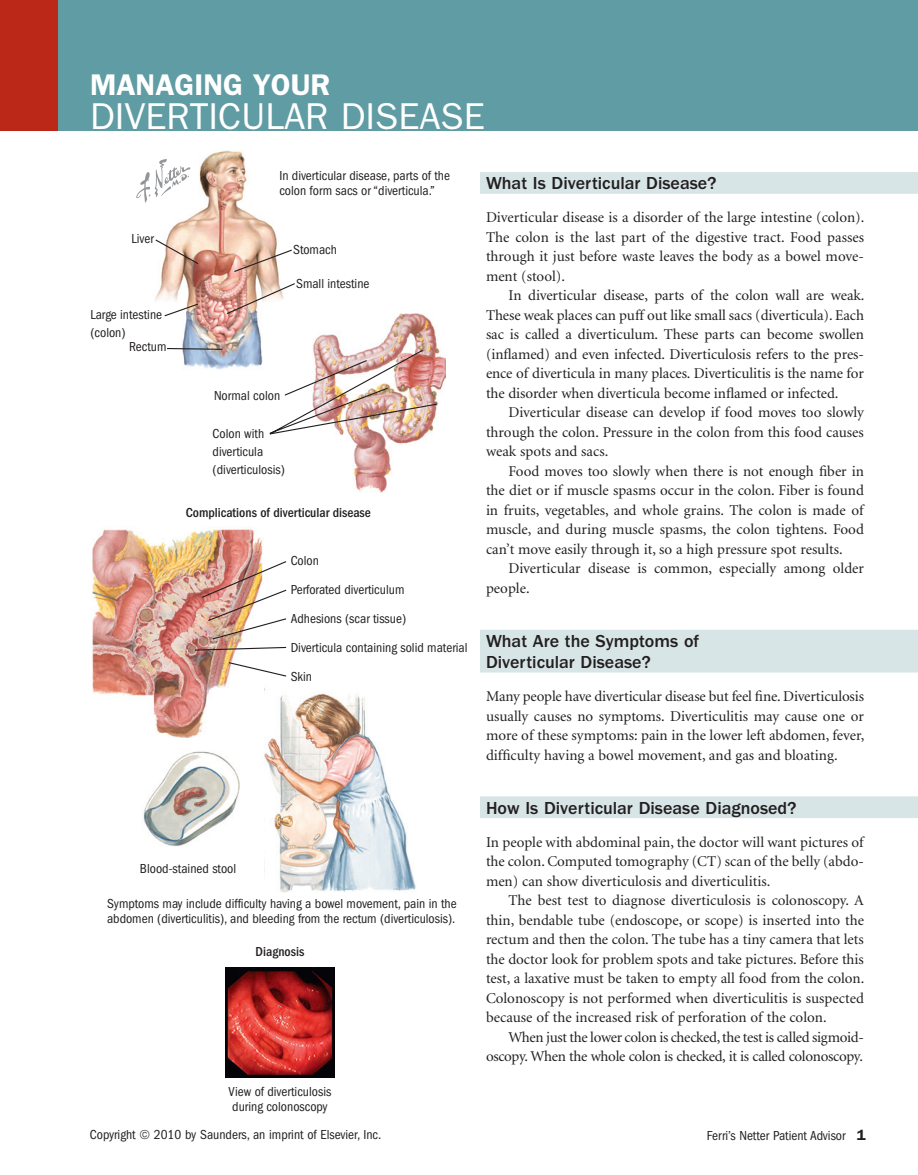
<style>
.page{position:relative;width:918px;height:1175px;background:#fff}
.page>*{position:absolute;margin:0;border:0;box-sizing:border-box;transform-origin:0 0}
.t1{font:37.5px "Franklin Gothic";color:#fff}
.t2{font:600 30px "Franklin Gothic";color:#fff}
.t3{font:500 18px/21px "Franklin Gothic";color:#231f20}
.t4{font:15px/19.5px "Minion";color:#231f20;text-align:justify}
.t5{font:15px/19.5px "Minion";letter-spacing:-.02em;color:#231f20;text-align:right}
.t6{font:condensed 13.5px/28.8px "Franklin Gothic";color:#231f20}
.t7{font:500 condensed 13.5px "Franklin Gothic";color:#231f20}
.s1{font-weight:600;font-stretch:normal;font-size:15px}
</style>
<div class="page">
<div style="left:0;top:0;width:58px;height:130px;background:#bc2818"></div>
<div style="left:58px;top:0;width:860px;height:130px;background:#609ca3"></div>
<div style="left:480px;top:172px;width:438px;height:22px;background:#d8e5e7"></div>
<div style="left:480px;top:630px;width:438px;height:21px;background:#d8e5e7"></div>
<div style="left:480px;top:651px;width:438px;height:21px;background:#d8e5e7"></div>
<div style="left:480px;top:796px;width:438px;height:22px;background:#d8e5e7"></div>
<img style="left:438px;top:348px;width:8px;height:42px">
<img style="left:167px;top:150px;width:110px;height:88px">
<img style="left:92px;top:529px;width:136px;height:208px">
<img style="left:264px;top:688px;width:152px;height:205px">
<img style="left:225px;top:967px;width:110px;height:110px">
<img style="left:143px;top:751px;width:97px;height:95px">
<img style="left:154px;top:238px;width:284px;height:439px">
<svg style="left:136px;top:159px;width:54px;height:44px"></svg>
<h2 class="t2" style="left:90px;top:66px;width:242px">MANAGING YOUR</h2>
<h1 class="t1" style="left:90px;top:95px;width:396px">DIVERTICULAR DISEASE</h1>
<p class="t6" style="left:132px;top:224px;width:24px">Liver</p>
<p class="t6" style="left:90px;top:305px;width:73px;line-height:18px">Large intestine (colon)</p>
<p class="t6" style="left:129px;top:332px;width:39px">Rectum</p>
<p class="t6" style="left:279px;top:168px;width:172px;line-height:15px">In diverticular disease, parts of the colon form sacs or “diverticula.”</p>
<p class="t6" style="left:293px;top:236px;width:45px">Stomach</p>
<p class="t6" style="left:296px;top:269px;width:75px">Small intestine</p>
<p class="t6" style="left:214px;top:381px;width:68px">Normal colon</p>
<p class="t6" style="left:213px;top:425px;width:74px;line-height:18px">Colon with diverticula (diverticulosis)</p>
<p class="t7" style="left:186px;top:505px;width:187px">Complications of diverticular disease</p>
<p class="t6" style="left:291px;top:546px;width:178px">Colon<br>Perforated diverticulum<br>Adhesions (scar tissue)<br>Diverticula containing solid material<br>Skin</p>
<p class="t6" style="left:140px;top:854px;width:98px">Blood-stained stool</p>
<p class="t6" style="left:107px;top:896px;width:351px;line-height:15px">Symptoms may include difficulty having a bowel movement, pain in the abdomen (diverticulitis), and bleeding from the rectum (diverticulosis).</p>
<p class="t7" style="left:256px;top:943px;width:50px">Diagnosis</p>
<p class="t6" style="left:229px;top:1084px;width:104px;line-height:15px">View of diverticulosis during colonoscopy</p>
<p class="t3" style="left:486px;top:173px;width:232px">What Is Diverticular Disease?</p>
<p class="t4" style="left:486px;top:208px;width:380px">Diverticular disease is a disorder of the large intestine (colon).<br>The colon is the last part of the digestive tract. Food passes through it just before waste leaves the body as a bowel move&shy;ment (stool).</p>
<p class="t4" style="left:486px;top:286px;width:380px;text-indent:22px">In diverticular disease, parts of the colon wall are weak.<br>These weak places can puff out like small sacs (diverticula). Each sac is called a diverticulum. These parts can become swollen (inflamed) and even infected. Diverticulosis refers to the pres&shy;ence of diverticula in many places. Diverticulitis is the name for the disorder when diverticula become inflamed or infected.</p>
<p class="t4" style="left:486px;top:403px;width:380px;text-indent:22px">Diverticular disease can develop if food moves too slowly through the colon. Pressure in the colon from this food causes weak spots and sacs.</p>
<p class="t4" style="left:486px;top:462px;width:380px;text-indent:22px">Food moves too slowly when there is not enough fiber in the diet or if muscle spasms occur in the colon. Fiber is found in fruits, vegetables, and whole grains. The colon is made of muscle, and during muscle spasms, the colon tightens. Food can’t move easily through it, so a high pressure spot results.</p>
<p class="t4" style="left:486px;top:559px;width:380px;text-indent:22px">Diverticular disease is common, especially among older people.</p>
<p class="t3" style="left:486px;top:630px;width:215px">What Are the Symptoms of<br>Diverticular Disease?</p>
<p class="t4" style="left:486px;top:687px;width:380px">Many people have diverticular disease but feel fine. Diverticulosis usually causes no symptoms. Diverticulitis may cause one or more of these symptoms: pain in the lower left abdomen, fever, difficulty having a bowel movement, and gas and bloating.</p>
<p class="t3" style="left:486px;top:797px;width:312px">How Is Diverticular Disease Diagnosed?</p>
<p class="t4" style="left:486px;top:832px;width:379px">In people with abdominal pain, the doctor will want pictures of the colon. Computed tomography (CT) scan of the belly (abdo&shy;men) can show diverticulosis and diverticulitis.</p>
<p class="t4" style="left:486px;top:891px;width:380px;text-indent:22px">The best test to diagnose diverticulosis is colonoscopy. A thin, bendable tube (endoscope, or scope) is inserted into the rectum and then the colon. The tube has a tiny camera that lets the doctor look for problem spots and take pictures. Before this test, a laxative must be taken to empty all food from the colon.<br>Colonoscopy is not performed when diverticulitis is suspected because of the increased risk of perforation of the colon.</p>
<p class="t5" style="left:486px;top:1027px;width:379px">When just the lower colon is checked, the test is called sigmoid&shy;oscopy. When the whole colon is checked, it is called colonoscopy.</p>
<p class="t6" style="left:90px;top:1120px;width:47px">Copyright</p>
<p class="t6" style="left:154px;top:1120px;width:229px">2010 by Saunders, an imprint of Elsevier, Inc.</p>
<p class="t6" style="left:707px;top:1121px;width:161px">Ferri’s Netter Patient Advisor <span class="s1">1</span></p>
</div>
